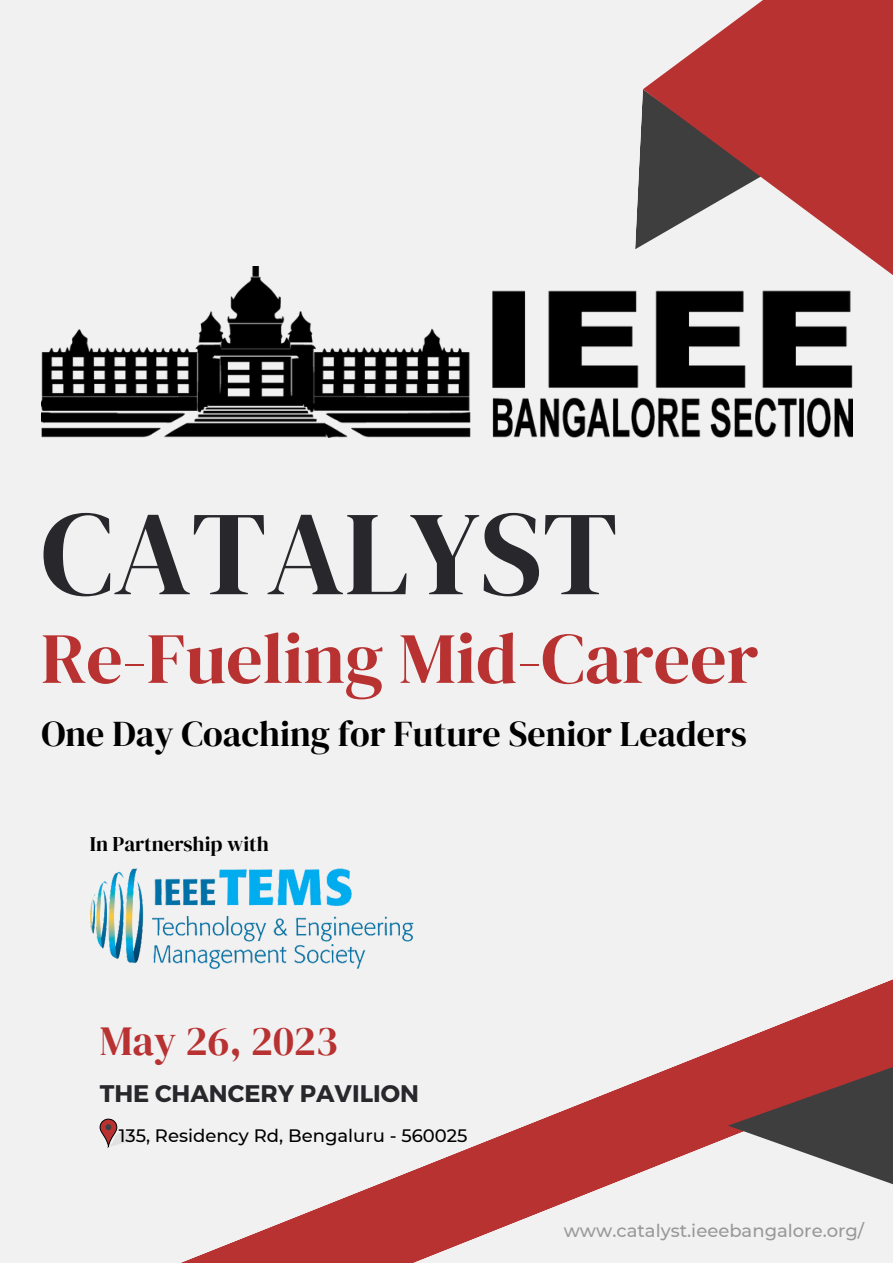
<style>
.page{position:relative;width:893px;height:1264px;background:#fff}
.page>*{position:absolute;margin:0;border:0;box-sizing:border-box;transform-origin:0 0}
.t1{font:119.85px "DM Serif Display";color:#28272b}
.t2{font:72px "DM Serif Display";color:#b83232}
.t3{font:41.55px "DM Serif Display";color:#b83232}
.t4{font:36px "DM Serif Display";color:#000}
.t5{font:700 24px "Montserrat";color:#28272b}
.t6{font:20.85px "DM Serif Display";color:#000}
.t7{font:500 18px "Montserrat";color:#000}
.t8{font:500 18px "Montserrat";color:#3f3e3e}
</style>
<div class="page">
<div style="left:0;top:0;width:892px;height:1262px;background:#f2f1f2"></div>
<svg style="left:635px;top:94px;width:8px;height:155px"></svg>
<svg style="left:643px;top:0;width:249px;height:275px;fill:#b83232"></svg>
<svg style="left:99px;top:980px;width:793px;height:282px"></svg>
<svg style="left:728px;top:1057px;width:164px;height:136px"></svg>
<img style="left:41px;top:266px;width:811px;height:171px">
<img style="left:90px;top:868px;width:324px;height:101px">
<svg style="left:100px;top:1118px;width:35px;height:29px"></svg>
<h1 class="t1" style="left:41px;top:470px;width:578px">CATALYST</h1>
<h2 class="t2" style="left:41px;top:608px;width:718px">Re-Fueling Mid-Career</h2>
<p class="t4" style="left:41px;top:709px;width:706px">One Day Coaching for Future Senior Leaders</p>
<p class="t6" style="left:90px;top:829px;width:180px">In Partnership with</p>
<p class="t3" style="left:100px;top:1011px;width:240px">May 26, 2023</p>
<p class="t5" style="left:100px;top:1077px;width:320px">THE CHANCERY PAVILION</p>
<p class="t7" style="left:119px;top:1124px;width:350px">135, Residency Rd, Bengaluru - 560025</p>
<p class="t8" style="left:563px;top:1219px;width:302px">www.catalyst.ieeebangalore.org/</p>
</div>
